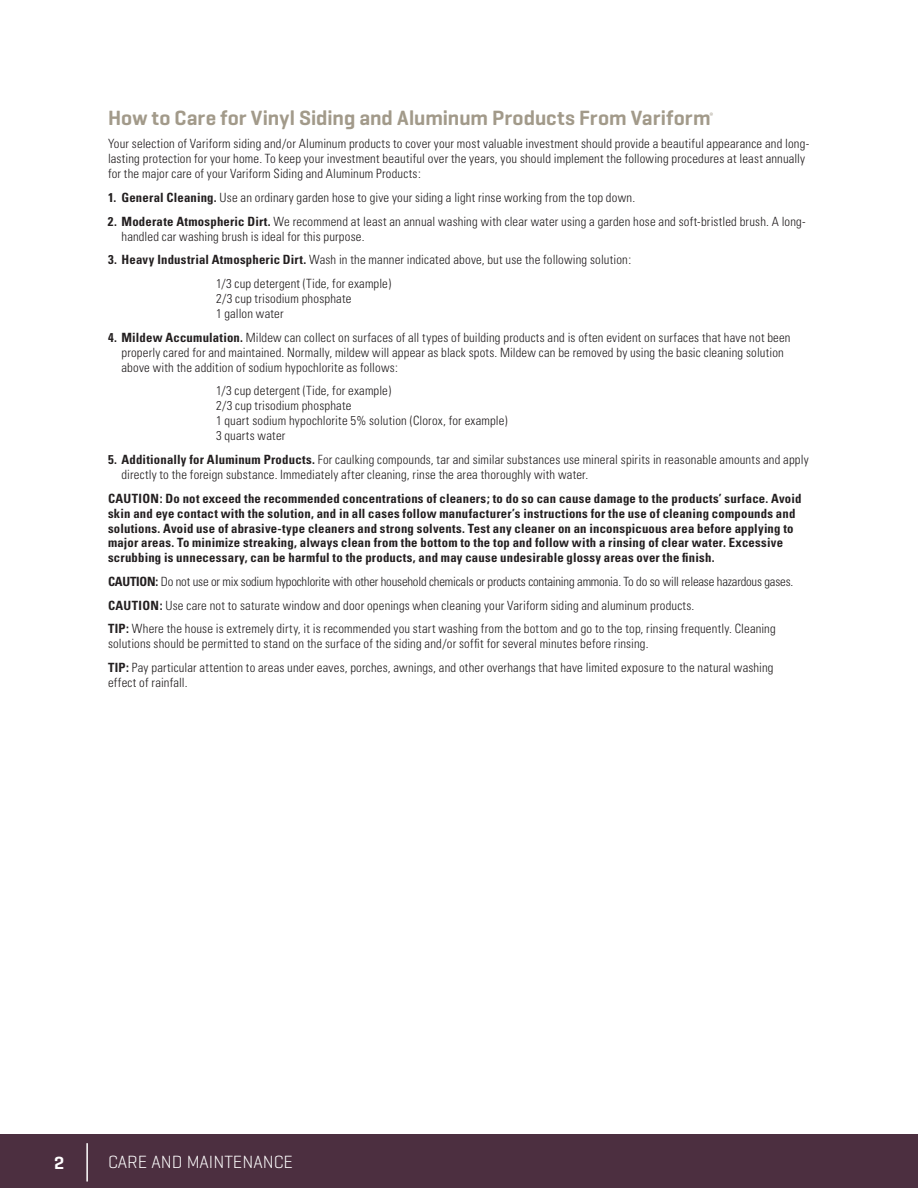
<style>
.page{position:relative;width:918px;height:1188px;background:#fff}
.page>*{position:absolute;margin:0;border:0;box-sizing:border-box;transform-origin:0 0}
.t1{font:600 21px "Geogrotesque";color:#a29a8a}
.t2{font:300 18px "Geogrotesque";color:#fff}
.t3{font:600 18px "Geogrotesque";color:#fff}
.t4{font:300 condensed 12.75px/15px "Univers";letter-spacing:.015em;color:#231f20}
.t5{font:700 condensed 12.75px/15px "Univers";letter-spacing:.015em;color:#231f20}
.t6{font:6.3px "Geogrotesque";color:#a29a8a}
.s1{font-weight:700}
</style>
<div class="page">
<div style="left:0;top:1134px;width:918px;height:54px;background:#4c2f40"></div>
<hr style="left:86px;top:1143px;width:2px;height:39px;background:#fff">
<h1 class="t1" style="left:108px;top:105px;width:604px">How to Care for Vinyl Siding and Aluminum Products From Variform</h1>
<p class="t6" style="left:709px;top:111px;width:5px">®</p>
<p class="t4" style="left:108px;top:136px;width:703px">Your selection of Variform siding and/or Aluminum products to cover your most valuable investment should provide a beautiful appearance and long&shy;lasting protection for your home. To keep your investment beautiful over the years, you should implement the following procedures at least annually for the major care of your Variform Siding and Aluminum Products:</p>
<p class="t4" style="left:108px;top:190px;width:529px"><span class="s1">1. General Cleaning.</span> Use an ordinary garden hose to give your siding a light rinse working from the top down.</p>
<p class="t4" style="left:122px;top:214px;width:686px;text-indent:-14px"><span class="s1">2. Moderate Atmospheric Dirt.</span> We recommend at least an annual washing with clear water using a garden hose and soft-bristled brush. A long&shy;handled car washing brush is ideal for this purpose.</p>
<p class="t4" style="left:216px;top:248px;width:417px;line-height:23.7px;text-indent:-108px"><span class="s1">3. Heavy Industrial Atmospheric Dirt.</span> Wash in the manner indicated above, but use the following solution:<br>1/3 cup detergent (Tide, for example)</p>
<p class="t4" style="left:216px;top:291px;width:137px">2/3 cup trisodium phosphate<br>1 gallon water</p>
<p class="t4" style="left:122px;top:330px;width:671px;text-indent:-14px"><span class="s1">4. Mildew Accumulation.</span> Mildew can collect on surfaces of all types of building products and is often evident on surfaces that have not been properly cared for and maintained. Normally, mildew will appear as black spots. Mildew can be removed by using the basic cleaning solution above with the addition of sodium hypochlorite as follows:</p>
<p class="t4" style="left:216px;top:383px;width:293px">1/3 cup detergent (Tide, for example)<br>2/3 cup trisodium phosphate<br>1 quart sodium hypochlorite 5% solution (Clorox, for example)<br>3 quarts water</p>
<p class="t4" style="left:122px;top:452px;width:689px;text-indent:-14px"><span class="s1">5. Additionally for Aluminum Products.</span> For caulking compounds, tar and similar substances use mineral spirits in reasonable amounts and apply directly to the foreign substance. Immediately after cleaning, rinse the area thoroughly with water.</p>
<p class="t5" style="left:108px;top:490px;width:695px">CAUTION: Do not exceed the recommended concentrations of cleaners; to do so can cause damage to the products’ surface. Avoid skin and eye contact with the solution, and in all cases follow manufacturer’s instructions for the use of cleaning compounds and solutions. Avoid use of abrasive-type cleaners and strong solvents. Test any cleaner on an inconspicuous area before applying to major areas. To minimize streaking, always clean from the bottom to the top and follow with a rinsing of clear water. Excessive scrubbing is unnecessary, can be harmful to the products, and may cause undesirable glossy areas over the finish.</p>
<p class="t4" style="left:108px;top:570px;width:687px;line-height:23.7px"><span class="s1">CAUTION:</span> Do not use or mix sodium hypochlorite with other household chemicals or products containing ammonia. To do so will release hazardous gases.<br><span class="s1">CAUTION:</span> Use care not to saturate window and door openings when cleaning your Variform siding and aluminum products.<br><span class="s1">TIP:</span> Where the house is extremely dirty, it is recommended you start washing from the bottom and go to the top, rinsing frequently. Cleaning</p>
<p class="t4" style="left:108px;top:632px;width:667px;line-height:23.7px">solutions should be permitted to stand on the surface of the siding and/or soffit for several minutes before rinsing.<br><span class="s1">TIP:</span> Pay particular attention to areas under eaves, porches, awnings, and other overhangs that have limited exposure to the natural washing</p>
<p class="t4" style="left:108px;top:675px;width:81px">effect of rainfall.</p>
<h2 class="t3" style="left:54px;top:1151px;width:12px">2</h2>
<h2 class="t2" style="left:108px;top:1150px;width:187px">CARE AND MAINTENANCE</h2>
</div>
